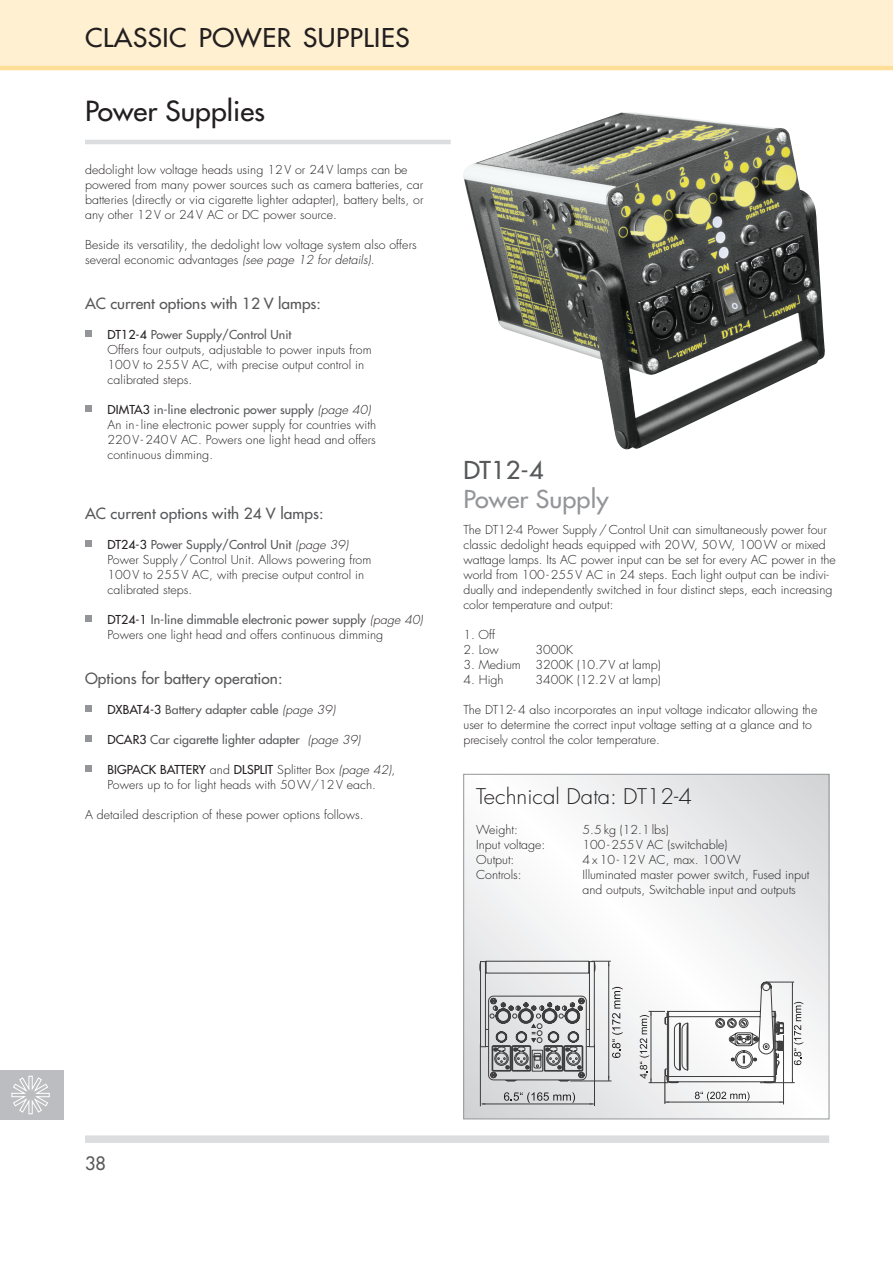
<style>
.page{position:relative;width:893px;height:1263px;background:#fff}
.page>*{position:absolute;margin:0;border:0;box-sizing:border-box;transform-origin:0 0}
.t1{font:500 27px "Futura LT Pro";color:#231f20;scale:1.05 1}
.t2{font:500 25.2px "Futura LT Pro";letter-spacing:.02em;color:#231f20;scale:1.05 1}
.t3{font:500 24px "Futura LT Pro";letter-spacing:.005em;color:#939598;scale:1.05 1}
.t4{font:500 24px "Futura LT Pro";color:#57585a;scale:1.05 1}
.t5{font:300 21px "Futura LT Pro";color:#231f20;scale:1.05 1}
.t6{font:500 18px "Futura LT Pro";color:#57585a}
.t7{font:500 15px "Futura LT Pro";letter-spacing:.005em;color:#57585a}
.t8{font:300 12px/15px "Futura LT Pro";color:#231f20}
.t9{font:500 12px "Futura LT Pro";letter-spacing:.005em;color:#57585a}
.s1{font-style:italic}
.s2{font-weight:500}
.s3{font-weight:500;color:#57585a}
.s4{color:#231f20}
.s5{font-weight:300;font-style:italic;color:#231f20}
</style>
<div class="page">
<div style="left:85px;top:1135px;width:744px;height:8px;background:#dcdddf"></div>
<div style="left:0;top:0;width:893px;height:69px;background:#fef0d1"></div>
<hr style="left:0;top:66px;width:893px;height:4px;background:#ffde97">
<svg style="left:465px;top:776px;width:362px;height:341px"></svg>
<div style="left:463px;top:774px;width:366px;height:345px;border:1px solid #939598"></div>
<div style="left:0;top:1070px;width:64px;height:49px;background:#bcbdc0"></div>
<svg style="left:11px;top:1075px;width:39px;height:40px"></svg>
<img style="left:463px;top:113px;width:362px;height:337px">
<svg style="left:640px;top:982px;width:163px;height:123px"></svg>
<svg style="left:480px;top:961px;width:143px;height:145px;background:#c3c3c5"></svg>
<div style="left:85px;top:330px;width:6px;height:7px;background:#939598"></div>
<div style="left:85px;top:405px;width:6px;height:7px;background:#939598"></div>
<div style="left:85px;top:540px;width:6px;height:7px;background:#939598"></div>
<div style="left:85px;top:615px;width:6px;height:7px;background:#939598"></div>
<div style="left:85px;top:705px;width:6px;height:7px;background:#939598"></div>
<div style="left:85px;top:735px;width:6px;height:7px;background:#939598"></div>
<div style="left:85px;top:765px;width:6px;height:7px;background:#939598"></div>
<hr style="left:85px;top:140px;width:366px;height:4px;background:#dcdddf">
<h2 class="t2" style="left:85px;top:19px;width:311px">CLASSIC POWER SUPPLIES</h2>
<h1 class="t1" style="left:85px;top:91px;width:173px">Power Supplies</h1>
<p class="t8" style="left:85px;top:162px;width:340px">dedolight low voltage heads using 12V or 24V lamps can be powered from many power sources such as camera batteries, car batteries (directly or via cigarette lighter adapter), battery belts, or any other 12V or 24V AC or DC power source.</p>
<p class="t8" style="left:85px;top:237px;width:333px">Beside its versatility, the dedolight low voltage system also offers several economic advantages <span class="s1">(see page 12 for details)</span>.</p>
<p class="t7" style="left:85px;top:292px;width:237px">AC current options with 12 V lamps:</p>
<p class="t8" style="left:108px;top:327px;width:266px"><span class="s2">DT12-4</span> <span class="s3">Power Supply/Control Unit<br></span>Offers four outputs, adjustable to power inputs from 100V to 255V AC, with precise output control in calibrated steps.</p>
<p class="t8" style="left:108px;top:402px;width:270px"><span class="s2">DIMTA3</span> <span class="s3">in-line electronic power supply</span> <span class="s1">(page 40)<br></span>An in - line electronic power supply for countries with 220V - 240V AC. Powers one light head and offers continuous dimming.</p>
<p class="t7" style="left:85px;top:502px;width:240px">AC current options with 24 V lamps:</p>
<p class="t8" style="left:108px;top:537px;width:265px"><span class="s2">DT24-3</span> <span class="s3">Power Supply/Control Unit</span> <span class="s1">(page 39)<br></span>Power Supply / Control Unit. Allows powering from 100V to 255V AC, with precise output control in calibrated steps.</p>
<p class="t8" style="left:108px;top:612px;width:317px"><span class="s2">DT24-1</span> <span class="s3">In-line dimmable electronic power supply</span> <span class="s1">(page 40)<br></span>Powers one light head and offers continuous dimming</p>
<p class="t7" style="left:85px;top:667px;width:199px">Options for battery operation:</p>
<p class="t9" style="left:108px;top:701px;width:229px"><span class="s4">DXBAT4-3</span> Battery adapter cable <span class="s5">(page 39)</span></p>
<p class="t9" style="left:108px;top:731px;width:254px"><span class="s4">DCAR3</span> Car cigarette lighter adapter <span class="s5">(page 39)</span></p>
<p class="t8" style="left:108px;top:762px;width:289px"><span class="s2">BIGPACK BATTERY</span> and <span class="s2">DLSPLIT</span> Splitter Box <span class="s1">(page 42)</span>,<br>Powers up to for light heads with 50W/12V each.</p>
<p class="t8" style="left:85px;top:807px;width:280px">A detailed description of these power options follows.</p>
<h3 class="t4" style="left:463px;top:452px;width:78px">DT12-4</h3>
<h3 class="t3" style="left:463px;top:481px;width:140px">Power Supply</h3>
<p class="t8" style="left:463px;top:522px;width:374px">The DT12-4 Power Supply /Control Unit can simultaneously power four classic dedolight heads equipped with 20W, 50W, 100W or mixed wattage lamps. Its AC power input can be set for every AC power in the world from 100- 255V AC in 24 steps. Each light output can be indivi&shy;dually and independently switched in four distinct steps, each increasing color temperature and output:</p>
<p class="t8" style="left:463px;top:627px;width:33px">1. Off</p>
<p class="t8" style="left:463px;top:642px;width:37px">2. Low</p>
<p class="t8" style="left:535px;top:642px;width:39px">3000K</p>
<p class="t8" style="left:463px;top:657px;width:199px">3. Medium 3200K (10.7V at lamp)</p>
<p class="t8" style="left:463px;top:672px;width:42px">4. High</p>
<p class="t8" style="left:535px;top:672px;width:127px">3400K (12.2V at lamp)</p>
<p class="t8" style="left:463px;top:702px;width:355px">The DT12- 4 also incorporates an input voltage indicator allowing the user to determine the correct input voltage setting at a glance and to precisely control the color temperature.</p>
<h3 class="t5" style="left:476px;top:783px;width:207px">Technical Data: DT12-4</h3>
<p class="t8" style="left:476px;top:822px;width:43px">Weight:</p>
<p class="t8" style="left:583px;top:822px;width:88px">5.5 kg (12.1 lbs)</p>
<p class="t8" style="left:476px;top:837px;width:71px">Input voltage:</p>
<p class="t8" style="left:583px;top:837px;width:146px">100- 255V AC (switchable)</p>
<p class="t8" style="left:476px;top:852px;width:40px">Output:</p>
<p class="t8" style="left:583px;top:852px;width:160px">4 x 10- 12V AC, max. 100W</p>
<p class="t8" style="left:476px;top:867px;width:47px">Controls:</p>
<p class="t8" style="left:583px;top:867px;width:228px">Illuminated master power switch, Fused input and outputs, Switchable input and outputs</p>
<h3 class="t6" style="left:85px;top:1150px;width:22px">38</h3>
</div>
